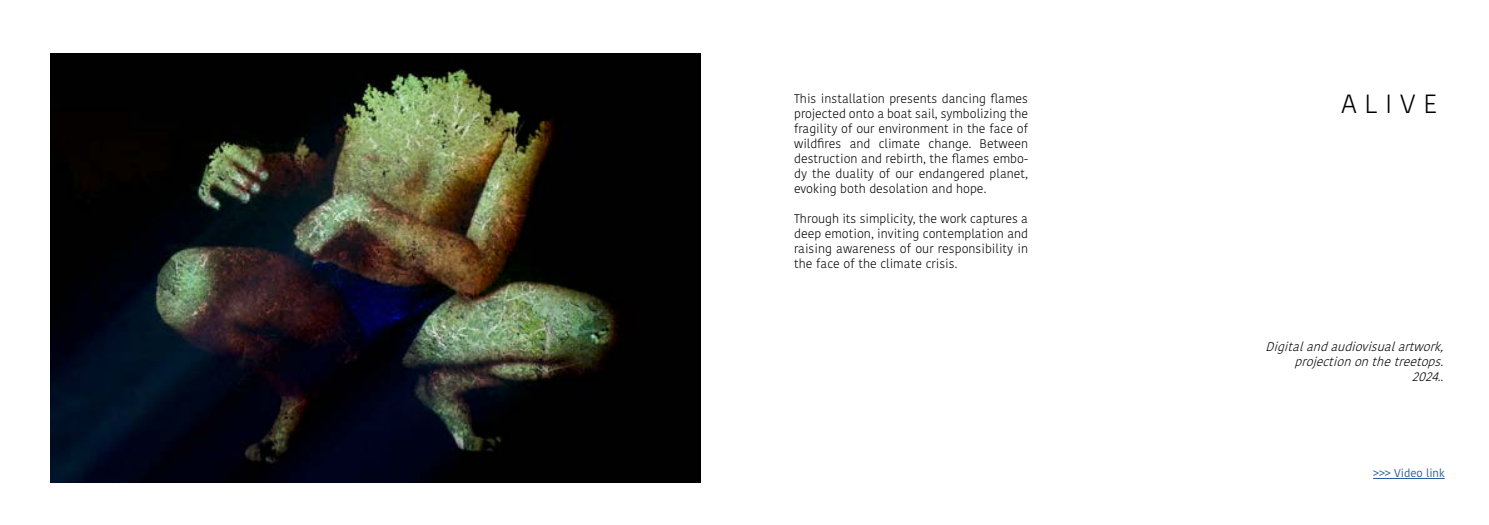
<style>
.page{position:relative;width:1489px;height:525px;background:#fff}
.page>*{position:absolute;margin:0;border:0;box-sizing:border-box;transform-origin:0 0}
.t1{font:300 26.25px "Kohinoor Bangla";letter-spacing:.3em;color:#000}
.t2{font:300 12.5px/15px "Kohinoor Bangla";color:#000;text-align:justify}
.t3{font:italic 300 12.5px/15px "Kohinoor Bangla";color:#000;text-align:right}
.t4{font:11.25px "Kohinoor Bangla";color:#275b9b}
</style>
<div class="page">
<img style="left:50px;top:53px;width:650px;height:429px">
<hr style="left:1372px;top:478px;width:72px;height:1px;background:#275b9b">
<p class="t2" style="left:794px;top:91px;width:235px">This installation presents dancing flames projected onto a boat sail, symbolizing the fragility of our environment in the face of wildfires and climate change. Between destruction and rebirth, the flames embo&shy;dy the duality of our endangered planet, evoking both desolation and hope.</p>
<p class="t2" style="left:794px;top:211px;width:235px">Through its simplicity, the work captures a deep emotion, inviting contemplation and raising awareness of our responsibility in the face of the climate crisis.</p>
<h1 class="t1" style="left:1341px;top:84px;width:97px">ALIVE</h1>
<p class="t3" style="left:1265px;top:339px;width:184px">Digitalandaudiovisualartwork, projectiononthetreetops.<br>2024..</p>
<p class="t4" style="left:1372px;top:464px;width:73px">&gt;&gt;&gt; Video link</p>
</div>
